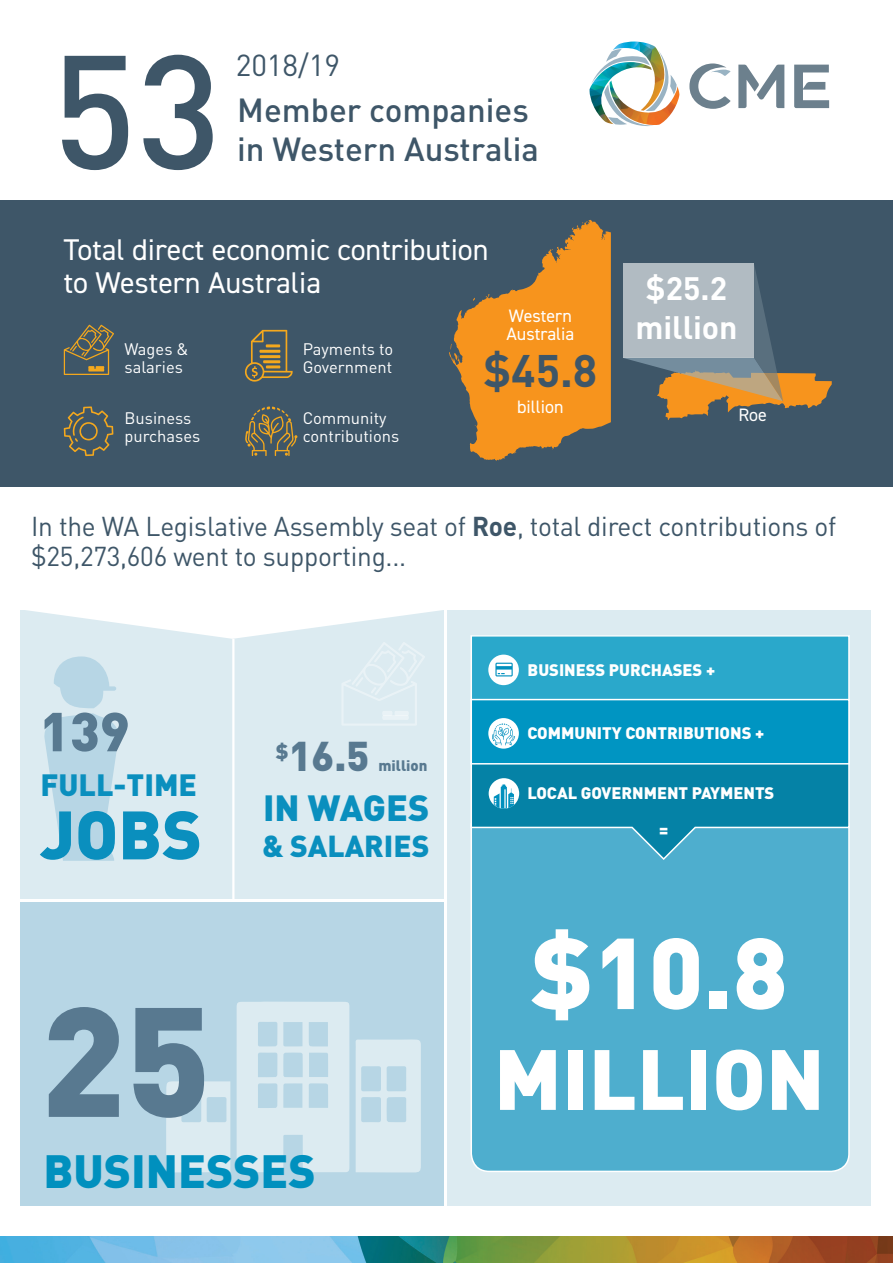
<style>
.page{position:relative;width:893px;height:1263px;background:#fff}
.page>*{position:absolute;margin:0;border:0;box-sizing:border-box;transform-origin:0 0}
.t1{font:500 158.85px "DIN Pro";color:#3e5668}
.t2{font:900 153px "DIN Pro";color:#587990}
.t3{font:900 99px "DIN Pro";color:#fff}
.t4{font:900 84px "DIN Pro";color:#fff}
.t5{font:900 67.35px "DIN Pro";color:#0a8fbe}
.t6{font:900 54px "DIN Pro";color:#587990}
.t7{font:900 46.05px "DIN Pro";color:#0090be}
.t8{font:700 45px "DIN Pro";color:#3e5668}
.t9{font:900 41.1px "DIN Pro";color:#587990}
.t10{font:900 36px "DIN Pro";color:#0a8fbe}
.t11{font:500 33px/39.6px "DIN Pro";color:#3e5668}
.t12{font:700 32.1px "DIN Pro";color:#fff}
.t13{font:900 30.45px "DIN Pro";color:#0a8fbe}
.t14{font:30px/33px "DIN2014";color:#fff}
.t15{font:900 30px "DIN Pro";color:#0a8fbe}
.t16{font:30px "DIN Pro";color:#3e5668}
.t17{font:27px/30px "DIN Pro";letter-spacing:-.01em;color:#3e5668}
.t18{font:18px "DIN2014";color:#fff}
.t19{font:16.5px/18px "DIN Pro";color:#fff}
.t20{font:900 16.5px "DIN Pro";color:#fff}
.t21{font:900 15px "DIN Pro";color:#587990}
.s1{font-weight:700}
</style>
<div class="page">
<div style="left:0;top:0;width:893px;height:524px;background:#3e5668"></div>
<svg style="left:449px;top:220px;width:162px;height:241px"></svg>
<div style="left:0;top:0;width:893px;height:200px;background:#fff"></div>
<div style="left:0;top:487px;width:893px;height:749px;background:#fff"></div>
<div style="left:447px;top:610px;width:424px;height:596px;background:#dcebf1"></div>
<div style="left:21px;top:610px;width:423px;height:289px;background:#dcebf1"></div>
<div style="left:21px;top:902px;width:423px;height:304px;background:#b7d6e5"></div>
<svg style="left:237px;top:1001px;width:112px;height:171px"></svg>
<svg style="left:355px;top:1039px;width:66px;height:133px"></svg>
<svg style="left:166px;top:1081px;width:64px;height:91px"></svg>
<div style="left:470px;top:861px;width:380px;height:311px;background:#4eaece"></div>
<div style="left:471px;top:636px;width:378px;height:64px;background:#2aa8cb"></div>
<div style="left:470px;top:635px;width:380px;height:66px;border:2px solid #fff"></div>
<div style="left:471px;top:700px;width:378px;height:64px;background:#0095c2"></div>
<div style="left:470px;top:699px;width:380px;height:65px;border:2px solid #fff"></div>
<div style="left:488px;top:655px;width:31px;height:30px;background:#fff;border-radius:50%"></div>
<svg style="left:495px;top:663px;width:18px;height:13px"></svg>
<svg style="left:488px;top:718px;width:31px;height:31px"></svg>
<svg style="left:470px;top:762px;width:380px;height:99px;background:#2896b7"></svg>
<svg style="left:492px;top:723px;width:23px;height:22px"></svg>
<svg style="left:738px;top:65px;width:46px;height:43px"></svg>
<svg style="left:794px;top:65px;width:35px;height:43px"></svg>
<svg style="left:689px;top:63px;width:42px;height:46px"></svg>
<img style="left:589px;top:42px;width:90px;height:61px">
<img style="left:591px;top:49px;width:86px;height:77px">
<svg style="left:64px;top:325px;width:50px;height:50px"></svg>
<svg style="left:64px;top:406px;width:49px;height:50px"></svg>
<svg style="left:245px;top:406px;width:52px;height:50px"></svg>
<svg style="left:245px;top:330px;width:48px;height:52px"></svg>
<img style="left:0;top:1236px;width:893px;height:27px">
<svg style="left:624px;top:266px;width:208px;height:154px"></svg>
<div style="left:623px;top:264px;width:131px;height:94px;background:#b1bbc2"></div>
<hr style="left:232px;top:639px;width:2px;height:262px;background:#fff">
<svg style="left:27px;top:610px;width:414px;height:251px"></svg>
<p class="t1" style="left:52px;top:4px;width:171px">53</p>
<p class="t16" style="left:236px;top:45px;width:106px">2018/19</p>
<p class="t11" style="left:237px;top:89px;width:303px">Member companies in Western Australia</p>
<p class="t14" style="left:64px;top:233px;width:426px">Total direct economic contribution to Western Australia</p>
<p class="t18" style="left:509px;top:305px;width:64px">Western</p>
<p class="t18" style="left:506px;top:323px;width:69px">Australia</p>
<p class="t19" style="left:125px;top:340px;width:66px">Wages &amp; salaries</p>
<p class="t19" style="left:125px;top:409px;width:77px">Business purchases</p>
<p class="t19" style="left:303px;top:409px;width:98px">Community contributions</p>
<p class="t19" style="left:303px;top:340px;width:92px">Payments to<br>Government</p>
<p class="t8" style="left:483px;top:340px;width:115px">$45.8</p>
<p class="t18" style="left:517px;top:396px;width:48px">billion</p>
<p class="t12" style="left:646px;top:267px;width:83px">$25.2</p>
<p class="t12" style="left:635px;top:305px;width:104px">million</p>
<p class="t18" style="left:738px;top:403px;width:30px">Roe</p>
<p class="t17" style="left:31px;top:510px;width:807px">In the WA Legislative Assembly seat of <span class="s1">Roe</span>, total direct contributions of $25,273,606 went to supporting...</p>
<p class="t6" style="left:40px;top:695px;width:92px">139</p>
<p class="t13" style="left:40px;top:765px;width:158px">FULL-TIME</p>
<p class="t5" style="left:40px;top:789px;width:163px">JOBS</p>
<p class="t2" style="left:41px;top:957px;width:172px">25</p>
<p class="t9" style="left:276px;top:729px;width:95px"><sup>$</sup>16.5</p>
<p class="t21" style="left:378px;top:756px;width:50px">million</p>
<p class="t10" style="left:263px;top:784px;width:168px">IN WAGES</p>
<p class="t15" style="left:262px;top:826px;width:169px">&amp; SALARIES</p>
<p class="t7" style="left:43px;top:1140px;width:274px">BUSINESSES</p>
<p class="t20" style="left:528px;top:659px;width:189px">BUSINESS PURCHASES +</p>
<p class="t20" style="left:528px;top:722px;width:238px">COMMUNITY CONTRIBUTIONS +</p>
<p class="t20" style="left:528px;top:781px;width:248px">LOCAL GOVERNMENT PAYMENTS</p>
<p class="t20" style="left:659px;top:818px;width:11px">=</p>
<p class="t3" style="left:531px;top:906px;width:258px">$10.8</p>
<p class="t4" style="left:494px;top:1022px;width:332px">MILLION</p>
</div>
